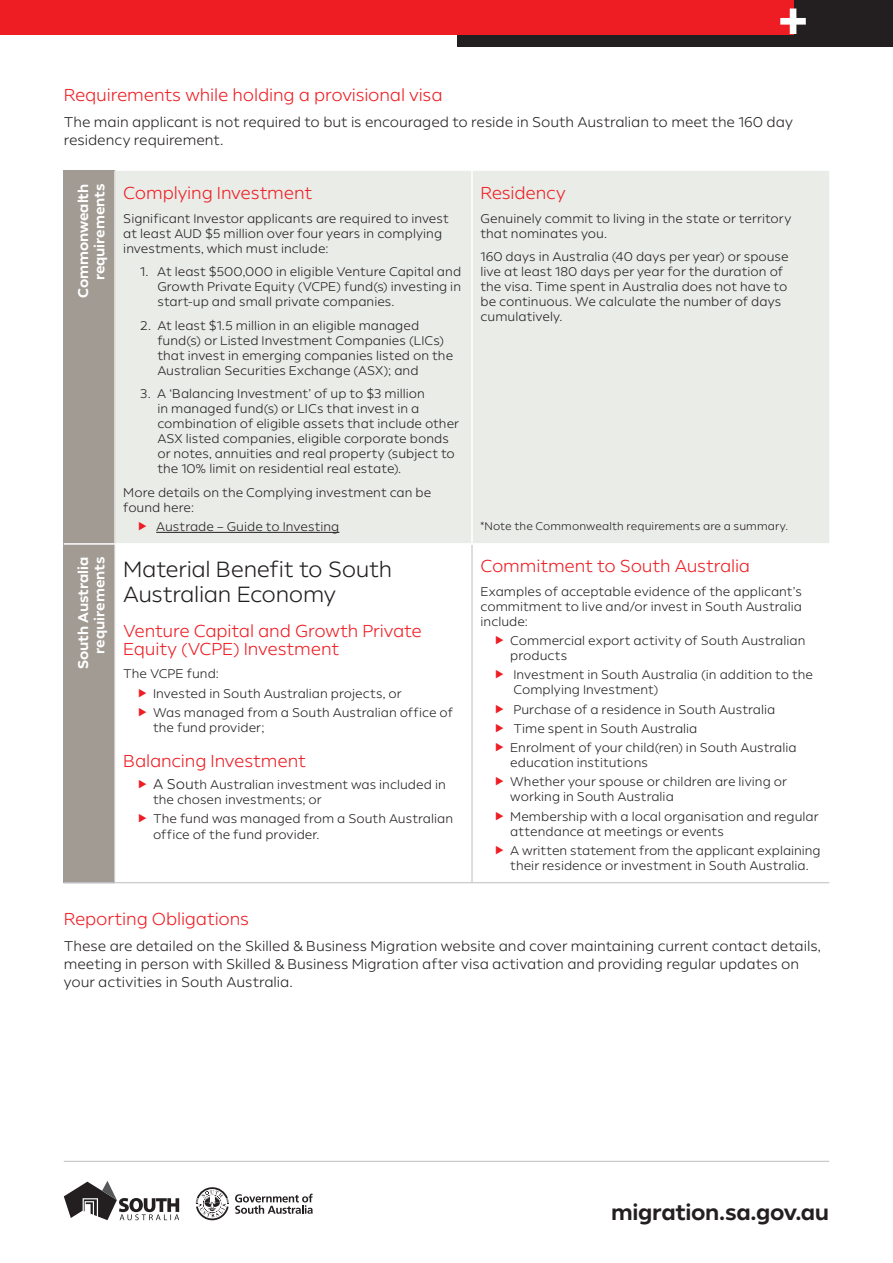
<style>
.page{position:relative;width:893px;height:1263px;background:#fff}
.page>*{position:absolute;margin:0;border:0;box-sizing:border-box;transform-origin:0 0}
.Sub_HL{font:21px/25.2px "Helios Antique";letter-spacing:-.02em;color:#231f20}
.Sub_HL-2{font:700 21px "Helios Antique";letter-spacing:-.015em;color:#231f20}
.Sub_HL-3{font:16.5px/18px "Helios Antique";letter-spacing:-.01em;color:#ee1d23}
.Body_Text_-_2mm_Spac{font:13.5px/18px "Helios Antique";color:#231f20}
.Table_HL_1{font:700 13.5px "Helios Antique";color:#fff}
.Body_Text_-_2mm_Spac-2{font:12px/15px "Helios Antique";letter-spacing:.005em;color:#231f20}
.Body_Text_-_2mm_Spac-3{font:10.5px "Helios Antique";letter-spacing:.01em;color:#231f20}
.s1{font-size:13.5px}
</style>
<div class="page">
<svg style="left:64px;top:1181px;width:115px;height:39px"></svg>
<svg style="left:196px;top:1187px;width:33px;height:33px"></svg>
<svg style="left:235px;top:1194px;width:78px;height:20px"></svg>
<hr style="left:64px;top:1161px;width:765px;height:1px;background:#bcbdc0">
<div style="left:457px;top:0;width:436px;height:47px;background:#231f20"></div>
<div style="left:0;top:0;width:793px;height:34px;background:#ee1d23"></div>
<svg style="left:780px;top:9px;width:26px;height:25px"></svg>
<div style="left:64px;top:171px;width:51px;height:373px;background:#a19b94"></div>
<div style="left:116px;top:171px;width:713px;height:372px;background:#eaece8"></div>
<div style="left:64px;top:544px;width:51px;height:339px;background:#a19b94"></div>
<hr style="left:471px;top:171px;width:2px;height:372px;background:#fff">
<hr style="left:472px;top:545px;width:1px;height:337px;background:#bcbdc0">
<hr style="left:114px;top:171px;width:2px;height:372px;background:#dedad6">
<hr style="left:114px;top:545px;width:1px;height:337px;background:#dedad6">
<hr style="left:64px;top:543px;width:51px;height:2px;background:#fff">
<hr style="left:64px;top:882px;width:51px;height:1px;background:#bcbdc0">
<hr style="left:115px;top:882px;width:357px;height:1px;background:#bcbdc0">
<hr style="left:472px;top:882px;width:357px;height:1px;background:#bcbdc0">
<hr style="left:156px;top:532px;width:183px;height:1px;background:#231f20">
<svg style="left:139px;top:522px;width:7px;height:8px"></svg>
<p class="Sub_HL-3" style="left:64px;top:86px;width:380px">Requirements while holding a provisional visa</p>
<p class="Body_Text_-_2mm_Spac" style="left:64px;top:113px;width:731px">The main applicant is not required to but is encouraged to reside in South Australian to meet the 160 day residency requirement.</p>
<p class="Table_HL_1" style="left:75px;top:298px;width:116px;rotate:-90deg">Commonwealth</p>
<p class="Table_HL_1" style="left:91px;top:280px;width:98px;rotate:-90deg">requirements</p>
<p class="Sub_HL-3" style="left:123px;top:184px;width:190px">Complying Investment</p>
<p class="Body_Text_-_2mm_Spac-2" style="left:123px;top:211px;width:327px">Significant Investor applicants are required to invest at least AUD $5 million over four years in complying investments, which must include:</p>
<p class="Body_Text_-_2mm_Spac-2" style="left:157px;top:264px;width:305px;text-align:justify;text-indent:-17px">1. At least $500,000 in eligible Venture Capital and Growth Private Equity (VCPE) fund(s) investing in start-up and small private companies.</p>
<p class="Body_Text_-_2mm_Spac-2" style="left:157px;top:318px;width:297px;text-indent:-17px">2. At least $1.5 million in an eligible managed fund(s) or Listed Investment Companies (LICs) that invest in emerging companies listed on the Australian Securities Exchange (ASX); and</p>
<p class="Body_Text_-_2mm_Spac-2" style="left:157px;top:386px;width:303px;text-indent:-17px">3. A ‘Balancing Investment’ of up to $3 million<br>in managed fund(s) or LICs that invest in a combination of eligible assets that include other ASX listed companies, eligible corporate bonds or notes, annuities and real property (subject to the 10% limit on residential real estate).</p>
<p class="Body_Text_-_2mm_Spac-2" style="left:123px;top:485px;width:309px">More details on the Complying investment can be found here:</p>
<p class="Body_Text_-_2mm_Spac-2" style="left:156px;top:519px;width:185px">Austrade – Guide to Investing</p>
<p class="Table_HL_1" style="left:75px;top:669px;width:114px;rotate:-90deg">South Australia</p>
<p class="Table_HL_1" style="left:91px;top:653px;width:98px;rotate:-90deg">requirements</p>
<p class="Sub_HL" style="left:123px;top:556px;width:270px">Material Benefit to South<br>Australian Economy</p>
<p class="Sub_HL-3" style="left:123px;top:622px;width:300px">Venture Capital and Growth Private<br>Equity (VCPE) Investment</p>
<p class="Body_Text_-_2mm_Spac-2" style="left:123px;top:666px;width:97px">The VCPE fund:</p>
<p class="Body_Text_-_2mm_Spac-2" style="left:153px;top:686px;width:250px">Invested in South Australian projects, or</p>
<p class="Body_Text_-_2mm_Spac-2" style="left:153px;top:705px;width:301px">Was managed from a South Australian office of the fund provider;</p>
<p class="Sub_HL-3" style="left:123px;top:752px;width:184px">Balancing Investment</p>
<p class="Body_Text_-_2mm_Spac-2" style="left:153px;top:777px;width:294px"><span class="s1">A Sou</span>th Australian investment was included in the chosen investments; or</p>
<p class="Body_Text_-_2mm_Spac-2" style="left:153px;top:811px;width:302px">The fund was managed from a South Australian office of the fund provider.</p>
<p class="Sub_HL-3" style="left:480px;top:184px;width:87px">Residency</p>
<p class="Body_Text_-_2mm_Spac-2" style="left:480px;top:211px;width:312px">Genuinely commit to living in the state or territory that nominates you.</p>
<p class="Body_Text_-_2mm_Spac-2" style="left:480px;top:249px;width:310px">160 days in Australia (40 days per year) or spouse live at least 180 days per year for the duration of the visa. Time spent in Australia does not have to be continuous. We calculate the number of days cumulatively.</p>
<p class="Body_Text_-_2mm_Spac-3" style="left:480px;top:520px;width:309px">*Note the Commonwealth requirements are a summary.</p>
<p class="Sub_HL-3" style="left:480px;top:557px;width:271px">Commitment to South Australia</p>
<p class="Body_Text_-_2mm_Spac-2" style="left:480px;top:584px;width:323px;text-align:justify">Examples of acceptable evidence of the applicant’s commitment to live and/or invest in South Australia include:</p>
<p class="Body_Text_-_2mm_Spac-2" style="left:510px;top:633px;width:297px">Commercial export activity of South Australian products</p>
<p class="Body_Text_-_2mm_Spac-2" style="left:513px;top:667px;width:301px">Investment in South Australia (in addition to the<br>Complying Investment)</p>
<p class="Body_Text_-_2mm_Spac-2" style="left:513px;top:702px;width:263px">Purchase of a residence in South Australia</p>
<p class="Body_Text_-_2mm_Spac-2" style="left:513px;top:721px;width:185px">Time spent in South Australia</p>
<p class="Body_Text_-_2mm_Spac-2" style="left:510px;top:740px;width:288px">Enrolment of your child(ren) in South Australia education institutions</p>
<p class="Body_Text_-_2mm_Spac-2" style="left:510px;top:774px;width:278px">Whether your spouse or children are living or working in South Australia</p>
<p class="Body_Text_-_2mm_Spac-2" style="left:510px;top:809px;width:310px">Membership with a local organisation and regular attendance at meetings or events</p>
<p class="Body_Text_-_2mm_Spac-2" style="left:510px;top:843px;width:312px">A written statement from the applicant explaining their residence or investment in South Australia.</p>
<p class="Sub_HL-3" style="left:64px;top:910px;width:187px">Reporting Obligations</p>
<p class="Body_Text_-_2mm_Spac" style="left:64px;top:937px;width:758px">These are detailed on the Skilled &amp; Business Migration website and cover maintaining current contact details, meeting in person with Skilled &amp; Business Migration after visa activation and providing regular updates on your activities in South Australia.</p>
<p class="Sub_HL-2" style="left:611px;top:1199px;width:219px">migration.sa.gov.au</p>
</div>
